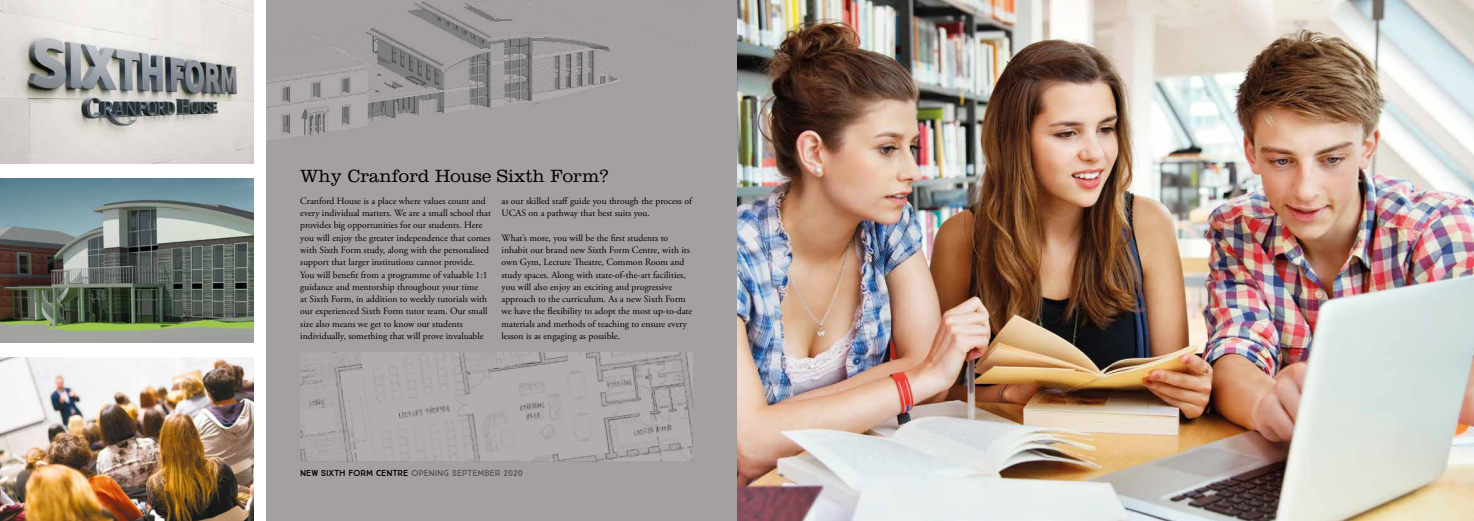
<style>
.page{position:relative;width:1474px;height:521px;background:#fff}
.page>*{position:absolute;margin:0;border:0;box-sizing:border-box;transform-origin:0 0}
.t1{font:300 18.38px "Clarendon";color:#000}
.t2{font:9.62px/12.2px "Adobe Garamond Pro";color:#000}
.t3{font:8.75px "True North";letter-spacing:-.02em;color:#575756}
.s1{color:#000}
</style>
<div class="page">
<img style="left:0;top:179px;width:254px;height:163px">
<div style="left:266px;top:0;width:471px;height:521px;background:#a4a09f"></div>
<img style="left:266px;top:1px;width:434px;height:140px">
<img style="left:737px;top:0;width:736px;height:521px">
<img style="left:0;top:0;width:254px;height:164px">
<img style="left:0;top:357px;width:254px;height:164px">
<img style="left:300px;top:353px;width:392px;height:108px">
<h1 class="t1" style="left:300px;top:165px;width:310px">Why Cranford House Sixth Form?</h1>
<p class="t2" style="left:300px;top:195px;width:192px">Cranford House is a place where values count and every individual matters. We are a small school that provides big opportunities for our students. Here you will enjoy the greater independence that comes with Sixth Form study, along with the personalised support that larger institutions cannot provide.<br>You will benefit from a programme of valuable 1:1 guidance and mentorship throughout your time<br>at Sixth Form, in addition to weekly tutorials with our experienced Sixth Form tutor team. Our small size also means we get to know our students individually, something that will prove invaluable</p>
<p class="t2" style="left:501px;top:195px;width:192px">as our skilled staff guide you through the process of<br>UCAS on a pathway that best suits you.</p>
<p class="t2" style="left:501px;top:232px;width:192px">What’s more, you will be the first students to inhabit our brand new Sixth Form Centre, with its own Gym, Lecture Theatre, Common Room and study spaces. Along with state-of-the-art facilities, you will also enjoy an exciting and progressive approach to the curriculum. As a new Sixth Form we have the flexibility to adopt the most up-to-date materials and methods of teaching to ensure every lesson is as engaging as possible.</p>
<p class="t3" style="left:300px;top:467px;width:224px"><span class="s1">NEW SIXTH FORM CENTRE</span> OPENING SEPTEMBER 2020</p>
</div>
